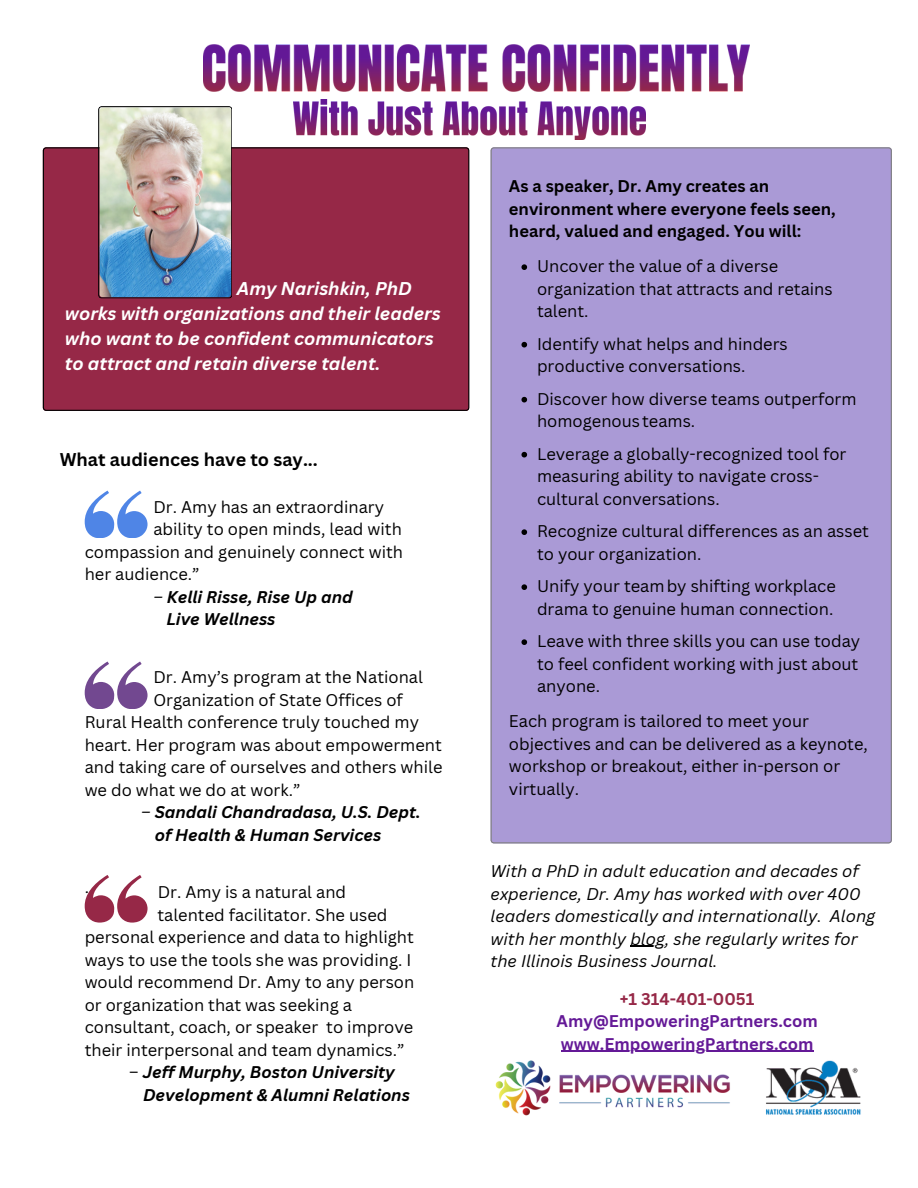
<style>
.page{position:relative;width:918px;height:1188px;background:#fff}
.page>*{position:absolute;margin:0;border:0;box-sizing:border-box;transform-origin:0 0}
.t1{font:italic 700 18px/24.8px "Canva Sans";color:#fff}
.t2{font:700 18px "Canva Sans";color:#000}
.t3{font:16.5px/22.5px "Canva Sans";color:#000}
.t4{font:italic 16.5px/22.5px "Canva Sans";color:#000}
.t5{font:italic 700 16.5px "Canva Sans";color:#000}
.t6{font:700 16.5px/22.5px "Canva Sans";color:#000}
.t7{font:700 16.5px/22.5px "Canva Sans";color:#641997;text-align:center}
.s1{font-weight:400}
.s2{font-weight:400;font-style:normal}
.s3{color:#962847}
</style>
<div class="page">
<div style="left:43px;top:147px;width:426px;height:264px;background:#962847"></div>
<svg style="left:85px;top:491px;width:63px;height:47px"></svg>
<img style="left:98px;top:106px;width:134px;height:192px">
<div style="left:491px;top:147px;width:401px;height:696px;background:#aa9ad6"></div>
<svg style="left:85px;top:875px;width:63px;height:47px"></svg>
<svg style="left:85px;top:662px;width:63px;height:47px"></svg>
<img style="left:495px;top:1050px;width:245px;height:66px">
<img style="left:758px;top:1050px;width:103px;height:65px">
<svg style="left:521px;top:264px;width:6px;height:6px"></svg>
<svg style="left:521px;top:342px;width:6px;height:5px"></svg>
<svg style="left:521px;top:397px;width:6px;height:5px"></svg>
<svg style="left:521px;top:452px;width:6px;height:5px"></svg>
<svg style="left:521px;top:529px;width:6px;height:6px"></svg>
<svg style="left:521px;top:584px;width:6px;height:6px"></svg>
<svg style="left:521px;top:639px;width:6px;height:6px"></svg>
<hr style="left:630px;top:946px;width:35px;height:1px;background:#000">
<hr style="left:561px;top:1051px;width:253px;height:1px;background:#641997">
<img style="left:293px;top:100px;width:353px;height:39px">
<img style="left:204px;top:45px;width:546px;height:47px">
<p class="t1" style="left:65px;top:276px;width:377px;text-indent:172px">Amy Narishkin, PhD works with organizations and their leaders who want to be confident communicators to attract and retain diverse talent.</p>
<p class="t2" style="left:60px;top:447px;width:260px">What audiences have to say...</p>
<p class="t3" style="left:153px;top:495px;width:232px">Dr. Amy has an extraordinary</p>
<p class="t3" style="left:85px;top:517px;width:320px;text-align:justify;text-indent:69px">ability to open minds, lead with compassion and genuinely connect with her audience.”</p>
<p class="t5" style="left:153px;top:585px;width:201px"><span class="s1">–</span> Kelli Risse, Rise Up and</p>
<p class="t5" style="left:166px;top:607px;width:111px">Live Wellness</p>
<p class="t3" style="left:153px;top:666px;width:271px">Dr. Amy’s program at the National</p>
<p class="t3" style="left:153px;top:688px;width:251px">Organization of State Offices of</p>
<p class="t3" style="left:85px;top:711px;width:359px">Rural Health conference truly touched my heart. Her program was about empowerment and taking care of ourselves and others while we do what we do at work.”</p>
<p class="t5" style="left:141px;top:801px;width:281px"><span class="s1">–</span> Sandali Chandradasa, U.S. Dept.</p>
<p class="t5" style="left:155px;top:823px;width:228px">of Health &amp; Human Services</p>
<p class="t3" style="left:85px;top:881px;width:6px">·</p>
<p class="t3" style="left:158px;top:881px;width:190px">Dr. Amy is a natural and</p>
<p class="t3" style="left:85px;top:903px;width:331px;text-indent:73px">talented facilitator. She used personal experience and data to highlight ways to use the tools she was providing. I would recommend Dr. Amy to any person or organization that was seeking a consultant, coach, or speaker to improve their interpersonal and team dynamics.”</p>
<h1 class="t5" style="left:129px;top:1061px;width:267px"><span class="s2">–</span> Jeff Murphy, Boston University</h1>
<p class="t5" style="left:143px;top:1083px;width:268px">Development &amp; Alumni Relations</p>
<p class="t6" style="left:509px;top:175px;width:328px">As a speaker, Dr. Amy creates an environment where everyone feels seen, heard, valued and engaged. You will:</p>
<p class="t3" style="left:537px;top:255px;width:297px">Uncover the value of a diverse organization that attracts and retains talent.</p>
<p class="t3" style="left:537px;top:332px;width:252px">Identify what helps and hinders productive conversations.</p>
<p class="t3" style="left:537px;top:387px;width:321px">Discover how diverse teams outperform homogenousteams.</p>
<p class="t3" style="left:537px;top:442px;width:311px">Leverage a globally-recognized tool for measuring ability to navigate cross&shy;cultural conversations.</p>
<h1 class="t3" style="left:537px;top:520px;width:333px">Recognize cultural differences as an asset to your organization.</h1>
<h1 class="t3" style="left:537px;top:575px;width:300px">Unify your teamby shifting workplace drama to genuine human connection.</h1>
<p class="t3" style="left:537px;top:630px;width:325px;text-align:justify">Leave with three skills you can use today to feel confident working with just about anyone.</p>
<p class="t3" style="left:509px;top:710px;width:360px">Each program is tailored to meet your objectives and can be delivered as a keynote, workshop or breakout, either in-person or virtually.</p>
<p class="t4" style="left:491px;top:859px;width:386px">With a PhD in adult education and decades of experience, Dr. Amy has worked with over 400 leaders domestically and internationally. Along with her monthly blog, she regularly writes for</p>
<p class="t4" style="left:491px;top:949px;width:229px">the Illinois Business Journal.</p>
<p class="t7" style="left:557px;top:987px;width:263px"><span class="s3">+1 314-401-0051<br></span>Amy@EmpoweringPartners.com</p>
<h1 class="t7" style="left:561px;top:1032px;width:254px">www.EmpoweringPartners.com</h1>
</div>
